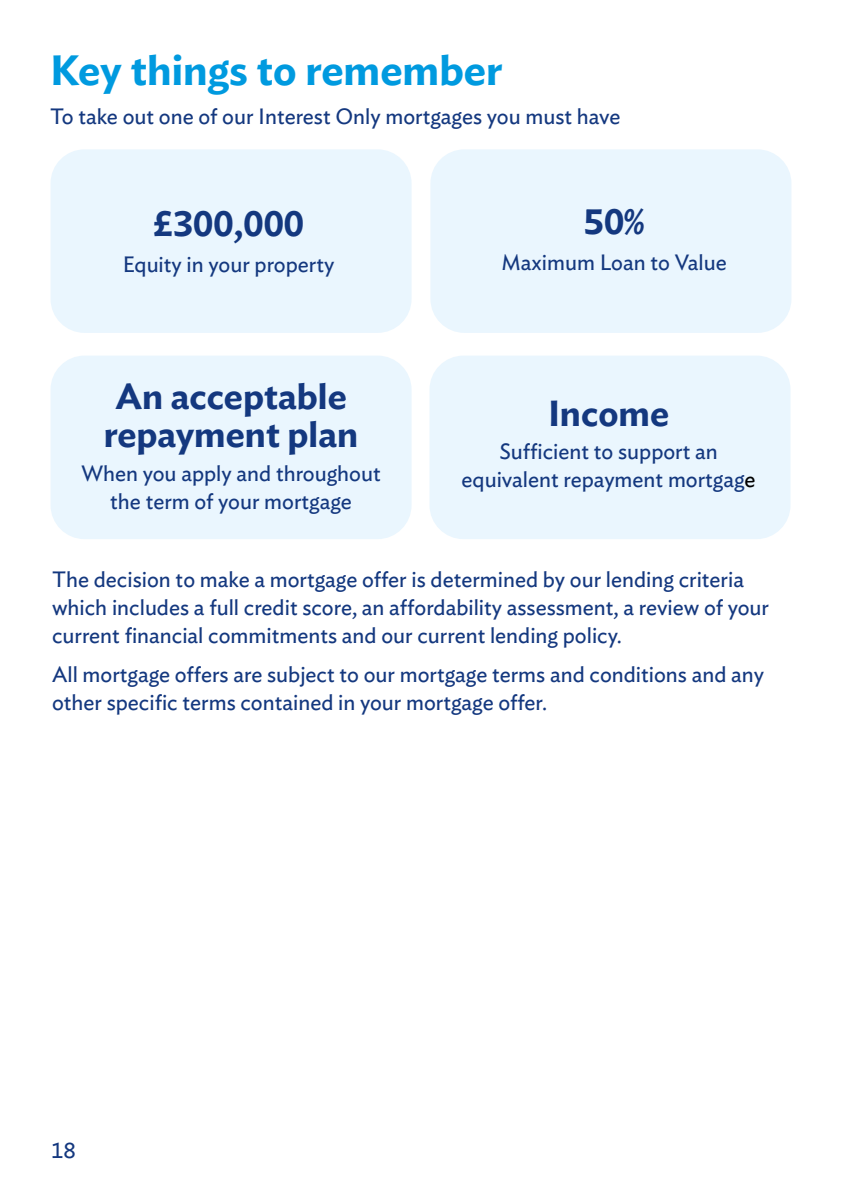
<style>
.page{position:relative;width:842px;height:1191px;background:#fff}
.page>*{position:absolute;margin:0;border:0;box-sizing:border-box;transform-origin:0 0}
.t1{font:600 42px "Ideal Sans";color:#009adf}
.t2{font:600 36px/38px "Ideal Sans";color:#14387f;text-align:center}
.t3{font:22px/28px "Ideal Sans";color:#14387f}
.s1{color:#000}
</style>
<div class="page">
<div style="left:51px;top:149px;width:361px;height:184px;background:#eaf6fe;border-radius:34px"></div>
<div style="left:430px;top:149px;width:361px;height:184px;background:#eaf6fe;border-radius:34px"></div>
<div style="left:51px;top:355px;width:361px;height:184px;background:#eaf6fe;border-radius:34px"></div>
<div style="left:429px;top:355px;width:361px;height:184px;background:#eaf6fe;border-radius:34px"></div>
<h1 class="t1" style="left:50px;top:37px;width:454px">Key things to remember</h1>
<p class="t3" style="left:50px;top:101px;width:572px">To take out one of our Interest Only mortgages you must have</p>
<h2 class="t2" style="left:153px;top:202px;width:153px">£300,000</h2>
<p class="t3" style="left:123px;top:248px;width:213px">Equity in your property</p>
<h2 class="t2" style="left:104px;top:375px;width:256px">An acceptable repayment plan</h2>
<p class="t3" style="left:81px;top:457px;width:301px;text-align:center">When you apply and throughout the term of your mortgage</p>
<h2 class="t2" style="left:584px;top:200px;width:62px">50%</h2>
<p class="t3" style="left:502px;top:246px;width:227px">Maximum Loan to Value</p>
<h2 class="t2" style="left:548px;top:391px;width:122px">Income</h2>
<p class="t3" style="left:462px;top:436px;width:295px;text-align:center">Sufficient to support an equivalent repayment mortgag<span class="s1">e</span></p>
<p class="t3" style="left:52px;top:563px;width:718px">The decision to make a mortgage offer is determined by our lending criteria which includes a full credit score, an affordability assessment, a review of your current financial commitments and our current lending policy.</p>
<p class="t3" style="left:52px;top:659px;width:714px">All mortgage offers are subject to our mortgage terms and conditions and any other specific terms contained in your mortgage offer.</p>
<p class="t3" style="left:51px;top:1134px;width:26px">18</p>
</div>
